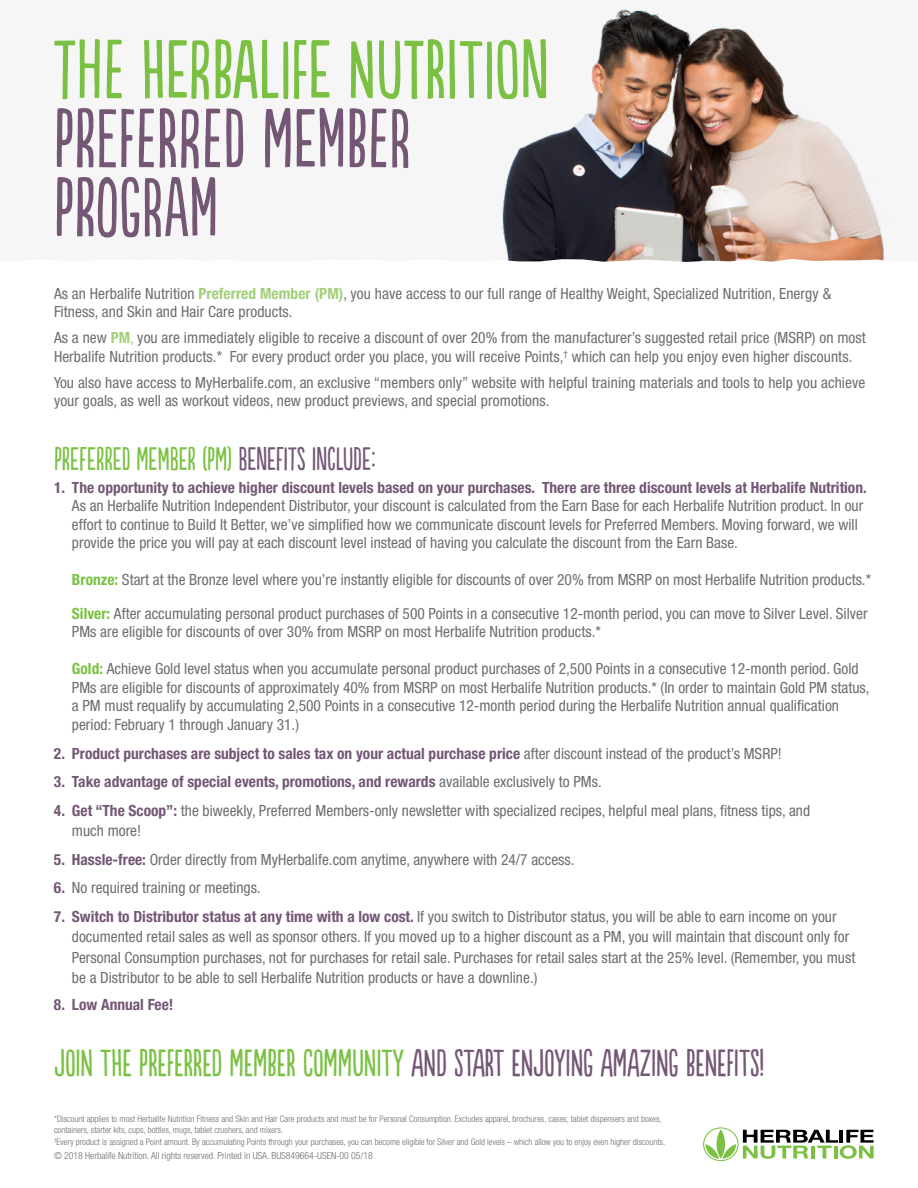
<style>
.page{position:relative;width:918px;height:1188px;background:#fff}
.page>*{position:absolute;margin:0;border:0;box-sizing:border-box;transform-origin:0 0}
.t1{font:78px/69px "Populaire";letter-spacing:.01em;color:#735775}
.t2{font:78px "Populaire";letter-spacing:.01em;color:#7ac143}
.t3{font:36px "Populaire";color:#735775}
.t4{font:30.6px "Populaire";color:#735775}
.t5{font:30.6px "Populaire";color:#7ac143}
.t6{font:condensed 15.45px/18.6px "Helvetica Neue LT Std";color:#6d6e71}
.t7{font:700 condensed 15.45px "Helvetica Neue LT Std";color:#735775}
.t8{font:300 condensed 9.75px "Helvetica Neue LT Std";color:#6d6e71}
.t9{font:300 condensed 9px/10.8px "Helvetica Neue LT Std";color:#6d6e71}
.s1{font-weight:700;color:#a1d078}
.s2{color:#a1d078}
.s3{color:#7ac143}
.s4{font-weight:700;color:#7ac143}
.s5{font-weight:400;color:#6d6e71}
.s6{font-weight:700;color:#735775}
</style>
<div class="page">
<img style="left:502px;top:9px;width:384px;height:253px">
<svg style="left:703px;top:1127px;width:171px;height:34px"></svg>
<h1 class="t2" style="left:54px;top:27px;width:496px">THE HERBALIFE NUTRITION</h1>
<h1 class="t1" style="left:54px;top:108px;width:358px">PREFERRED MEMBER<br>PROGRAM</h1>
<p class="t6" style="left:54px;top:284px;width:779px">As an Herbalife Nutrition <span class="s1">Preferred Member (PM)</span>, you have access to our full range of Healthy Weight, Specialized Nutrition, Energy &amp;<br>Fitness, and Skin and Hair Care products.</p>
<p class="t6" style="left:54px;top:328px;width:813px">As a new <span class="s1">PM</span><span class="s2">,</span> you are immediately eligible to receive a discount of over 20% from the manufacturer’s suggested retail price (MSRP) on most<br>Herbalife Nutrition products.* For every product order you place, you will receive Points,<sup>†</sup> which can help you enjoy even higher discounts.</p>
<p class="t6" style="left:54px;top:373px;width:813px">You also have access to MyHerbalife.com, an exclusive “members only” website with helpful training materials and tools to help you achieve your goals, as well as workout videos, new product previews, and special promotions.</p>
<h3 class="t5" style="left:54px;top:443px;width:43px">PREFERRED</h3>
<h3 class="t4" style="left:137px;top:443px;width:240px"><span class="s3">MEMBER (PM)</span> BENEFITS INCLUDE:</h3>
<p class="t7" style="left:54px;top:478px;width:814px">1. The opportunity to achieve higher discount levels based on your purchases. There are three discount levels at Herbalife Nutrition.</p>
<p class="t6" style="left:72px;top:496px;width:793px">As an Herbalife Nutrition Independent Distributor, your discount is calculated from the Earn Base for each Herbalife Nutrition product. In our effort to continue to Build It Better, we’ve simplified how we communicate discount levels for Preferred Members. Moving forward, we will provide the price you will pay at each discount level instead of having you calculate the discount from the Earn Base.</p>
<p class="t6" style="left:72px;top:563px;width:801px;line-height:33.5px"><span class="s4">Bronze:</span> Start at the Bronze level where you’re instantly eligible for discounts of over 20% from MSRP on most Herbalife Nutrition products.*<br><span class="s4">Silver:</span> After accumulating personal product purchases of 500 Points in a consecutive 12-month period, you can move to Silver Level. Silver</p>
<p class="t6" style="left:72px;top:622px;width:530px">PMs are eligible for discounts of over 30% from MSRP on most Herbalife Nutrition products.*</p>
<p class="t6" style="left:72px;top:660px;width:799px"><span class="s4">Gold:</span> Achieve Gold level status when you accumulate personal product purchases of 2,500 Points in a consecutive 12-month period. Gold PMs are eligible for discounts of approximately 40% from MSRP on most Herbalife Nutrition products.* (In order to maintain Gold PM status, a PM must requalify by accumulating 2,500 Points in a consecutive 12-month period during the Herbalife Nutrition annual qualification period: February 1 through January 31.)</p>
<p class="t7" style="left:54px;top:744px;width:729px">2. Product purchases are subject to sales tax on your actual purchase price <span class="s5">after discount instead of the product’s MSRP!</span></p>
<p class="t7" style="left:54px;top:772px;width:549px">3. Take advantage of special events, promotions, and rewards <span class="s5">available exclusively to PMs.</span></p>
<p class="t6" style="left:72px;top:800px;width:740px;line-height:20.4px;text-indent:-18px"><span class="s6">4. Get “The Scoop”:</span> the biweekly, Preferred Members-only newsletter with specialized recipes, helpful meal plans, fitness tips, and much more!</p>
<p class="t6" style="left:54px;top:850px;width:522px"><span class="s6">5. Hassle-free:</span> Order directly from MyHerbalife.com anytime, anywhere with 24/7 access.</p>
<p class="t6" style="left:54px;top:878px;width:208px"><span class="s6">6.</span> No required training or meetings.</p>
<p class="t6" style="left:72px;top:906px;width:785px;line-height:20.4px;text-indent:-18px"><span class="s6">7. Switch to Distributor status at any time with a low cost.</span> If you switch to Distributor status, you will be able to earn income on your documented retail sales as well as sponsor others. If you moved up to a higher discount as a PM, you will maintain that discount only for Personal Consumption purchases, not for purchases for retail sale. Purchases for retail sales start at the 25% level. (Remember, you must be a Distributor to be able to sell Herbalife Nutrition products or have a downline.)</p>
<p class="t7" style="left:54px;top:995px;width:121px">8. Low Annual Fee!</p>
<h2 class="t3" style="left:54px;top:1043px;width:712px"><span class="s3">JOIN THE PREFERRED MEMBER COMMUNITY</span> AND START ENJOYING AMAZING BENEFITS!</h2>
<p class="t9" style="left:54px;top:1113px;width:609px">*Discount applies to most Herbalife Nutrition Fitness and Skin and Hair Care products and must be for Personal Consumption. Excludes apparel, brochures, cases, tablet dispensers and boxes, containers, starter kits, cups, bottles, mugs, tablet crushers, and mixers.</p>
<p class="t9" style="left:54px;top:1136px;width:613px"><sup>†</sup>Every product is assigned a Point amount. By accumulating Points through your purchases, you can become eligible for Silver and Gold levels – which allow you to enjoy even higher discounts.</p>
<p class="t8" style="left:54px;top:1150px;width:320px">© 2018 Herbalife Nutrition. All rights reserved. Printed in USA. BUS849664-USEN-00 05/18</p>
</div>
